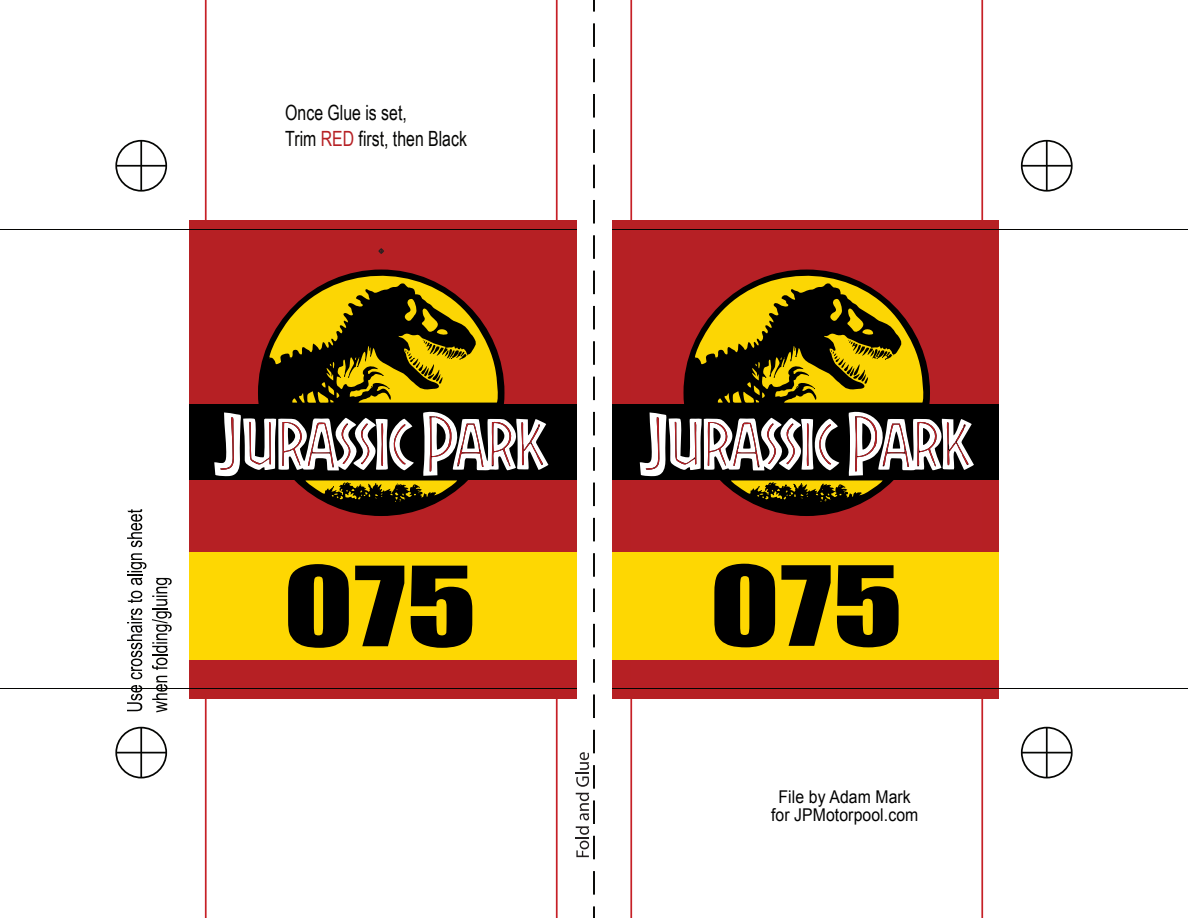
<style>
.page{position:relative;width:1188px;height:918px;background:#fff}
.page>*{position:absolute;margin:0;border:0;box-sizing:border-box;transform-origin:0 0}
.t1{font:102px "Impact";letter-spacing:.005em;color:#000;scale:1.28 1}
.t2{font:21px/25.2px "Arial Narrow";color:#050504;scale:.92 1}
.t3{font:17.55px/17.5px "Arial";letter-spacing:.005em;color:#000;text-align:center;scale:.89 1}
.s1{color:#b62024}
</style>
<div class="page">
<hr style="left:556px;top:0;width:2px;height:918px;background:#c62027">
<hr style="left:205px;top:0;width:2px;height:918px;background:#c62027">
<hr style="left:981px;top:0;width:2px;height:918px;background:#c62027">
<hr style="left:630px;top:0;width:2px;height:918px;background:#c62027">
<div style="left:189px;top:220px;width:810px;height:478px;background:#b62024"></div>
<div style="left:189px;top:552px;width:810px;height:108px;background:#fed702"></div>
<div style="left:258px;top:270px;width:246px;height:246px;background:#000;border-radius:50%"></div>
<svg style="left:269px;top:269px;width:230px;height:233px"></svg>
<div style="left:189px;top:404px;width:445px;height:76px;background:#000"></div>
<svg style="left:214px;top:411px;width:334px;height:65px"></svg>
<svg style="left:378px;top:248px;width:6px;height:6px"></svg>
<div style="left:684px;top:270px;width:246px;height:246px;background:#000;border-radius:50%"></div>
<svg style="left:695px;top:269px;width:230px;height:233px"></svg>
<div style="left:631px;top:404px;width:368px;height:76px;background:#000"></div>
<svg style="left:640px;top:411px;width:334px;height:65px"></svg>
<hr style="left:0;top:688px;width:1188px;height:1px;background:#040503">
<hr style="left:0;top:229px;width:1188px;height:1px;background:#040503">
<div style="left:577px;top:208px;width:34px;height:504px;background:#fff"></div>
<svg style="left:593px;top:906px;width:2px;height:12px"></svg>
<svg style="left:576px;top:0;width:19px;height:895px"></svg>
<div style="left:115px;top:140px;width:52px;height:52px;border:2px solid #040503;border-radius:50%"></div>
<hr style="left:140px;top:141px;width:2px;height:50px;background:#040503">
<hr style="left:116px;top:165px;width:50px;height:2px;background:#040503">
<div style="left:115px;top:727px;width:52px;height:51px;border:2px solid #040503;border-radius:50%"></div>
<hr style="left:140px;top:728px;width:2px;height:50px;background:#040503">
<hr style="left:116px;top:752px;width:50px;height:1px;background:#040503">
<div style="left:1021px;top:140px;width:52px;height:52px;border:2px solid #040503;border-radius:50%"></div>
<hr style="left:1046px;top:141px;width:2px;height:50px;background:#040503">
<hr style="left:1022px;top:165px;width:50px;height:2px;background:#040503">
<div style="left:1021px;top:727px;width:52px;height:51px;border:2px solid #040503;border-radius:50%"></div>
<hr style="left:1046px;top:728px;width:2px;height:50px;background:#040503">
<hr style="left:1022px;top:752px;width:50px;height:1px;background:#040503">
<svg style="left:127px;top:685px;width:15px;height:26px"></svg>
<svg style="left:127px;top:591px;width:15px;height:88px"></svg>
<svg style="left:127px;top:553px;width:19px;height:32px"></svg>
<svg style="left:127px;top:509px;width:15px;height:38px"></svg>
<svg style="left:152px;top:676px;width:16px;height:36px"></svg>
<svg style="left:152px;top:578px;width:20px;height:92px"></svg>
<p class="t2" style="left:285px;top:100px;width:199px">Once Glue is set,<br>Trim <span class="s1">RED</span> first, then Black</p>
<h1 class="t1" style="left:284px;top:527px;width:152px">075</h1>
<h1 class="t1" style="left:710px;top:527px;width:152px">075</h1>
<p class="t3" style="left:771px;top:788px;width:167px">File by Adam Mark for JPMotorpool.com</p>
</div>
